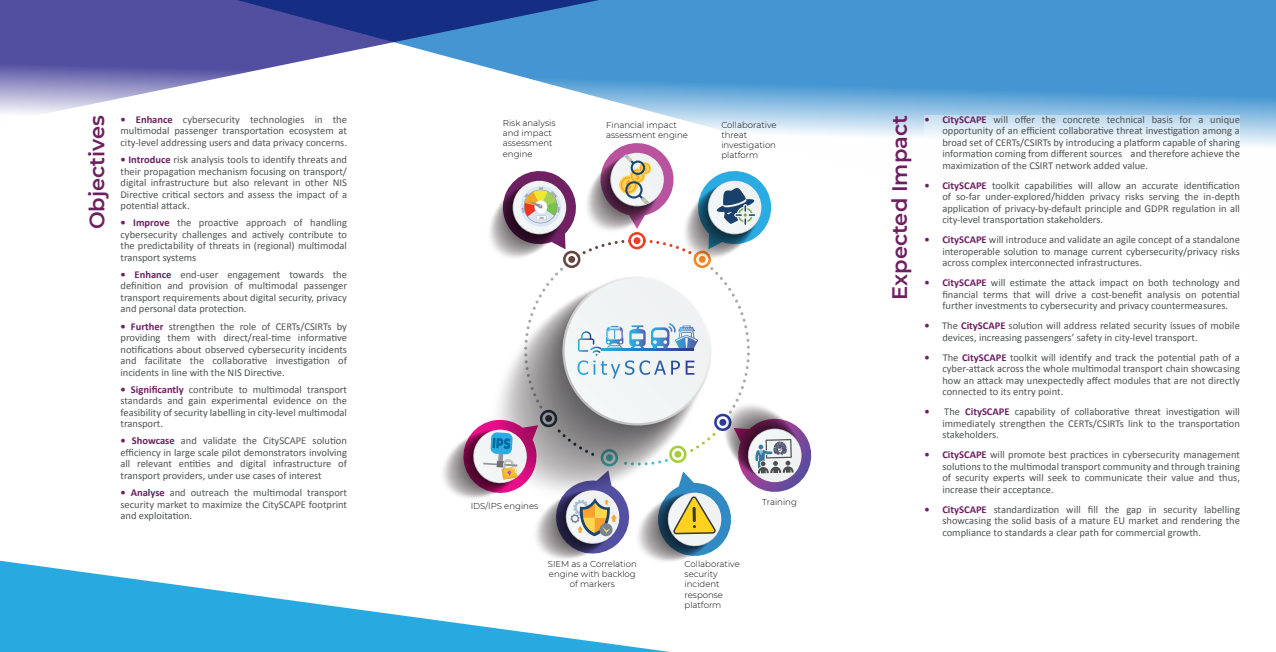
<style>
.page{position:relative;width:1276px;height:652px;background:#fff}
.page>*{position:absolute;margin:0;border:0;box-sizing:border-box;transform-origin:0 0}
.t1{font:600 21px "Montserrat";color:#6d1f60}
.t2{font:10.5px/11.5px "Calibri";color:#505353;text-align:justify}
.t3{font:300 8.6px/10.3px "Montserrat";color:#000}
.s1{font-weight:700;color:#6d1f60}
</style>
<div class="page">
<svg style="left:0;top:0;width:206px;height:114px;background:#7977b6"></svg>
<svg style="left:206px;top:0;width:1070px;height:146px;fill:#4495d1"></svg>
<div style="left:924px;top:115px;width:316px;height:501px;background:#fff"></div>
<svg style="left:0;top:561px;width:670px;height:91px;fill:#28aae1"></svg>
<svg style="left:438px;top:138px;width:378px;height:426px"></svg>
<h1 class="t1" style="left:82px;top:229px;width:116px;rotate:-90deg">Objectives</h1>
<p class="t2" style="left:120px;top:113px;width:228px"><span class="s1">• Enhance</span> cybersecurity technologies in the multimodal passenger transportation ecosystem at city-level addressing users and data privacy concerns.</p>
<p class="t2" style="left:120px;top:153px;width:228px"><span class="s1">• Introduce</span> risk analysis tools to identify threats and their propagation mechanism focusing on transport/ digital infrastructure but also relevant in other NIS Directive critical sectors and assess the impact of a potential attack.</p>
<p class="t2" style="left:120px;top:216px;width:228px"><span class="s1">• Improve</span> the proactive approach of handling cybersecurity challenges and actively contribute to the predictability of threats in (regional) multimodal transport systems</p>
<p class="t2" style="left:120px;top:268px;width:228px"><span class="s1">• Enhance</span> end-user engagement towards the definition and provision of multimodal passenger transport requirements about digital security, privacy and personal data protection.</p>
<p class="t2" style="left:120px;top:320px;width:228px"><span class="s1">• Further</span> strengthen the role of CERTs/CSIRTs by providing them with direct/real-time informative notifications about observed cybersecurity incidents and facilitate the collaborative investigation of incidents in line with the NIS Directive.</p>
<p class="t2" style="left:120px;top:383px;width:228px"><span class="s1">• Significantly</span> contribute to multimodal transport standards and gain experimental evidence on the feasibility of security labelling in city-level multimodal transport.</p>
<p class="t2" style="left:120px;top:435px;width:228px"><span class="s1">• Showcase</span> and validate the CitySCAPE solution efficiency in large scale pilot demonstrators involving all relevant entities and digital infrastructure of transport providers, under use cases of interest</p>
<p class="t2" style="left:120px;top:486px;width:228px"><span class="s1">• Analyse</span> and outreach the multimodal transport security market to maximize the CitySCAPE footprint and exploitation.</p>
<p class="t3" style="left:503px;top:117px;width:54px">Risk analysis and impact assessment engine</p>
<p class="t3" style="left:606px;top:119px;width:83px">Financial impact assessment engine</p>
<p class="t3" style="left:721px;top:119px;width:57px">Collaborative threat investigation platform</p>
<p class="t3" style="left:471px;top:500px;width:69px">IDS/IPS engines</p>
<p class="t3" style="left:548px;top:558px;width:91px;text-align:center">SIEM as a Correlation engine with backlog of markers</p>
<p class="t3" style="left:684px;top:558px;width:57px">Collaborative security incident response platform</p>
<p class="t3" style="left:762px;top:496px;width:36px">Training</p>
<h1 class="t1" style="left:884px;top:300px;width:186px;rotate:-90deg">Expected Impact</h1>
<p class="t2" style="left:942px;top:113px;width:299px;text-indent:-18px"><span class="s1">• CitySCAPE</span> will offer the concrete technical basis for a unique opportunity of an efficient collaborative threat investigation among a broad set of CERTs/CSIRTs by introducing a platform capable of sharing information coming from different sources and therefore achieve the maximization of the CSIRT network added value.</p>
<p class="t2" style="left:942px;top:179px;width:299px;text-indent:-18px"><span class="s1">• CitySCAPE</span> toolkit capabilities will allow an accurate identification of so-far under-explored/hidden privacy risks serving the in-depth application of privacy-by-default principle and GDPR regulation in all city-level transportation stakeholders.</p>
<p class="t2" style="left:942px;top:234px;width:299px;text-indent:-18px"><span class="s1">• CitySCAPE</span> will introduce and validate an agile concept of a standalone interoperable solution to manage current cybersecurity/privacy risks across complex interconnected infrastructures.</p>
<p class="t2" style="left:942px;top:277px;width:299px;text-indent:-18px"><span class="s1">• CitySCAPE</span> will estimate the attack impact on both technology and financial terms that will drive a cost-benefit analysis on potential further investments to cybersecurity and privacy countermeasures.</p>
<p class="t2" style="left:942px;top:320px;width:299px;text-indent:-18px"><span class="s1">•</span> The <span class="s1">CitySCAPE</span> solution will address related security issues of mobile devices, increasing passengers’ safety in city-level transport.</p>
<p class="t2" style="left:942px;top:351px;width:299px;text-indent:-18px"><span class="s1">•</span> The <span class="s1">CitySCAPE</span> toolkit will identify and track the potential path of a cyber-attack across the whole multimodal transport chain showcasing how an attack may unexpectedly affect modules that are not directly connected to its entry point.</p>
<p class="t2" style="left:942px;top:406px;width:299px;text-indent:-18px"><span class="s1">•</span> The <span class="s1">CitySCAPE</span> capability of collaborative threat investigation will immediately strengthen the CERTs/CSIRTs link to the transportation stakeholders.</p>
<p class="t2" style="left:942px;top:449px;width:299px;text-indent:-18px"><span class="s1">• CitySCAPE</span> will promote best practices in cybersecurity management solutions to the multimodal transport community and through training of security experts will seek to communicate their value and thus, increase their acceptance.</p>
<p class="t2" style="left:942px;top:503px;width:299px;text-indent:-18px"><span class="s1">• CitySCAPE</span> standardization will fill the gap in security labelling showcasing the solid basis of a mature EU market and rendering the compliance to standards a clear path for commercial growth.</p>
</div>
